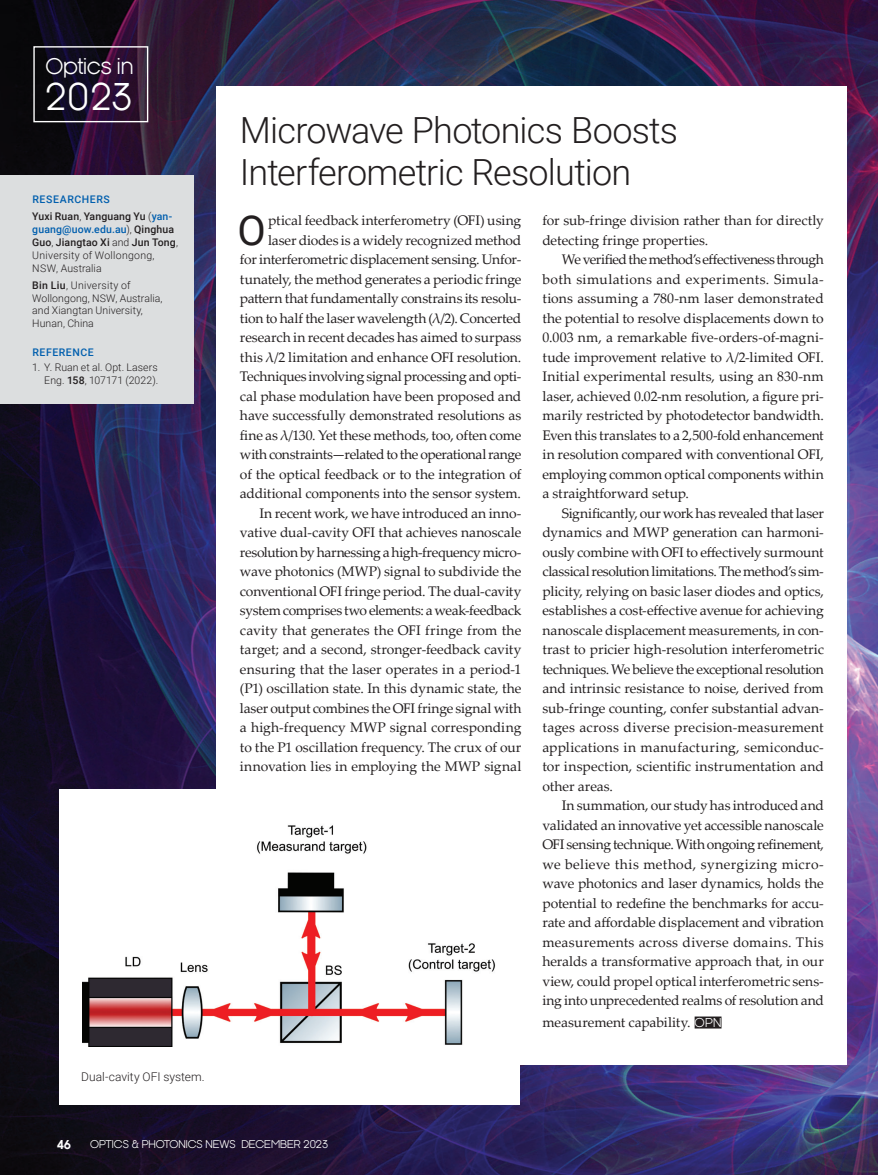
<style>
.page{position:relative;width:878px;height:1175px;background:#fff}
.page>*{position:absolute;margin:0;border:0;box-sizing:border-box;transform-origin:0 0}
._4-Body-1st_paragraph{font:41.25px "Roboto";color:#231f20}
._2-Headline{font:300 36px/42px "Roboto";letter-spacing:-.025em;color:#231f20}
.t1{font:36px "Kamerik 105";color:#fff}
.t2{font:21px "Kamerik 105";letter-spacing:-.02em;color:#fff}
._4-Body{font:13.8px/19.5px "Palatino Linotype";letter-spacing:-.005em;color:#231f20;text-align:justify}
._4-Body-1st_paragraph-2{font:13.8px/19.5px "Palatino Linotype";letter-spacing:-.01em;color:#231f20;text-align:right}
._5-Caption{font:300 12px "Roboto";letter-spacing:.005em;color:#231f20}
.t3{font:700 12px "Kamerik 105";color:#fff}
._6-Authors{font:500 10.5px/12.9px "Roboto";letter-spacing:.01em;color:#231f20}
._6-Authors-2{font:300 10.5px/12.8px "Roboto";letter-spacing:.005em;color:#231f20}
._6-References{font:300 10.5px/12.8px "Roboto";letter-spacing:.005em;color:#231f20;text-align:right}
.t4{font:10.5px "Kamerik 105";color:#fff}
._6-Reference_title{font:500 10.5px "Roboto";letter-spacing:.055em;color:#015fae}
.s1{font-weight:300}
.s2{color:#015fae}
.s3{font-weight:500}
.s4{font-family:"Kamerik 105";font-size:12px;color:#fff}
</style>
<div class="page">
<img style="left:0;top:0;width:878px;height:1174px">
<div style="left:33px;top:46px;width:115px;height:76px;border:1px solid #fff"></div>
<div style="left:216px;top:86px;width:631px;height:978px;background:#fff"></div>
<div style="left:59px;top:789px;width:461px;height:315px;background:#fff"></div>
<div style="left:0;top:176px;width:194px;height:228px;background:#dcdedf"></div>
<img style="left:82px;top:825px;width:414px;height:221px">
<div style="left:694px;top:1016px;width:27px;height:12px;background:#231f20"></div>
<h3 class="t2" style="left:45px;top:54px;width:90px">Optics in</h3>
<h2 class="t1" style="left:45px;top:76px;width:88px">2023</h2>
<p class="_6-Reference_title" style="left:32px;top:192px;width:79px">RESEARCHERS</p>
<p class="_6-Authors" style="left:32px;top:209px;width:147px">Yuxi Ruan<span class="s1">,</span> Yanguang Yu <span class="s1">(</span><span class="s2">yan&shy;guang@uow.edu.au</span><span class="s1">),</span> Qinghua<br>Guo<span class="s1">,</span> Jiangtao Xi <span class="s1">and</span> Jun Tong<span class="s1">,<br>University of Wollongong,<br>NSW, Australia</span></p>
<p class="_6-Authors-2" style="left:32px;top:278px;width:132px"><span class="s3">Bin Liu</span>, University of<br>Wollongong, NSW, Australia, and Xiangtan University,<br>Hunan, China</p>
<p class="_6-Reference_title" style="left:32px;top:344px;width:63px">REFERENCE</p>
<p class="_6-References" style="left:32px;top:361px;width:127px">1. Y. Ruan et al. Opt. Lasers<br>Eng. <span class="s3">158</span>, 107171 (2022).</p>
<p class="_5-Caption" style="left:81px;top:1068px;width:125px">Dual-cavity OFI system.</p>
<p class="_2-Headline" style="left:240px;top:107px;width:439px">Microwave Photonics Boosts<br>Interferometric Resolution</p>
<p class="_4-Body-1st_paragraph" style="left:237px;top:201px;width:30px">O</p>
<p class="_4-Body-1st_paragraph-2" style="left:240px;top:210px;width:283px">ptical feedback interferometry (OFI) using laser diodes is a widely recognized method<br>for interferometric displacement sensing. Unfor&shy;tunately, the method generates a periodic fringe pattern that fundamentally constrains its resolu&shy;tion to half the laser wavelength (λ/2). Concerted research in recent decades has aimed to surpass this λ/2 limitation and enhance OFI resolution.<br>Techniques involving signal processing and opti&shy;cal phase modulation have been proposed and have successfully demonstrated resolutions as fine as λ/130. Yet these methods, too, often come with constraints—related to the operational range of the optical feedback or to the integration of additional components into the sensor system.</p>
<p class="_4-Body" style="left:240px;top:503px;width:283px;text-indent:20px">In recent work, we have introduced an inno&shy;vative dual-cavity OFI that achieves nanoscale resolution by harnessing a high-frequency micro&shy;wave photonics (MWP) signal to subdivide the conventional OFI fringe period. The dual-cavity system comprises two elements: a weak-feedback cavity that generates the OFI fringe from the target; and a second, stronger-feedback cavity ensuring that the laser operates in a period-1 (P1) oscillation state. In this dynamic state, the laser output combines the OFI fringe signal with a high-frequency MWP signal corresponding to the P1 oscillation frequency. The crux of our innovation lies in employing the MWP signal</p>
<p class="_4-Body" style="left:542px;top:210px;width:283px">for sub-fringe division rather than for directly detecting fringe properties.</p>
<p class="_4-Body" style="left:542px;top:249px;width:283px;text-indent:20px">We verified the method’s effectiveness through both simulations and experiments. Simula&shy;tions assuming a 780-nm laser demonstrated the potential to resolve displacements down to 0.003 nm, a remarkable five-orders-of-magni&shy;tude improvement relative to λ/2-limited OFI.<br>Initial experimental results, using an 830-nm laser, achieved 0.02-nm resolution, a figure pri&shy;marily restricted by photodetector bandwidth.<br>Even this translates to a 2,500-fold enhancement in resolution compared with conventional OFI, employing common optical components within a straightforward setup.</p>
<p class="_4-Body" style="left:542px;top:503px;width:283px;text-indent:20px">Significantly, our work has revealed that laser dynamics and MWP generation can harmoni&shy;ously combine with OFI to effectively surmount classical resolution limitations. The method’s sim&shy;plicity, relying on basic laser diodes and optics, establishes a cost-effective avenue for achieving nanoscale displacement measurements, in con&shy;trast to pricier high-resolution interferometric techniques. We believe the exceptional resolution and intrinsic resistance to noise, derived from sub-fringe counting, confer substantial advan&shy;tages across diverse precision-measurement applications in manufacturing, semiconduc&shy;tor inspection, scientific instrumentation and other areas.</p>
<p class="_4-Body" style="left:542px;top:795px;width:283px;text-indent:20px">In summation, our study has introduced and validated an innovative yet accessible nanoscale OFI sensing technique. With ongoing refinement, we believe this method, synergizing micro&shy;wave photonics and laser dynamics, holds the potential to redefine the benchmarks for accu&shy;rate and affordable displacement and vibration measurements across diverse domains. This heralds a transformative approach that, in our view, could propel optical interferometric sens&shy;ing into unprecedented realms of resolution and</p>
<p class="_4-Body" style="left:542px;top:1012px;width:181px">measurement capability. <span class="s4">OPN</span></p>
<p class="t3" style="left:57px;top:1137px;width:16px">46</p>
<p class="t4" style="left:90px;top:1138px;width:239px">OPTICS &amp; PHOTONICS NEWS DECEMBER 2023</p>
</div>
